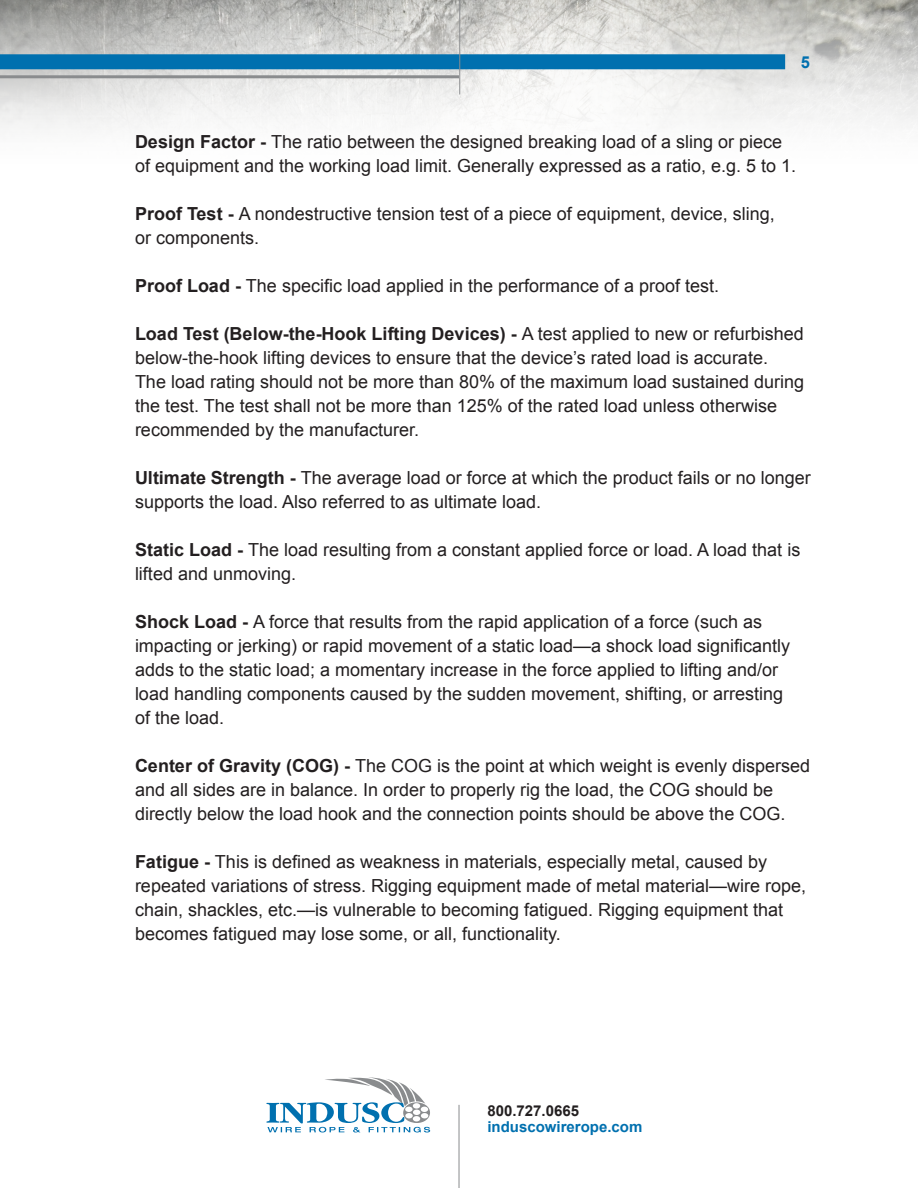
<style>
.page{position:relative;width:918px;height:1188px;background:#fff}
.page>*{position:absolute;margin:0;border:0;box-sizing:border-box;transform-origin:0 0}
.t1{font:18px/24px "Arial";color:#231f20}
.t2{font:700 16.5px "Arial";color:#0070af}
.t3{font:700 15px "Arial";color:#0070af}
.t4{font:700 15px "Arial";color:#231f20}
.s1{font-weight:700}
</style>
<div class="page">
<svg style="left:266px;top:1077px;width:164px;height:56px"></svg>
<img style="left:0;top:0;width:918px;height:130px">
<hr style="left:459px;top:1105px;width:1px;height:83px;background:#8a8c8e">
<div style="left:0;top:54px;width:785px;height:15px;background:#0070af"></div>
<hr style="left:0;top:75px;width:459px;height:3px;background:#8a8c8e">
<hr style="left:459px;top:0;width:1px;height:94px;background:#8a8c8e">
<p class="t2" style="left:801px;top:52px;width:11px">5</p>
<p class="t1" style="left:135px;top:130px;width:649px"><span class="s1">Design Factor -</span> The ratio between the designed breaking load of a sling or piece</p>
<p class="t1" style="left:135px;top:154px;width:663px">of equipment and the working load limit. Generally expressed as a ratio, e.g. 5 to 1.</p>
<p class="t1" style="left:135px;top:202px;width:641px"><span class="s1">Proof Test -</span> A nondestructive tension test of a piece of equipment, device, sling,</p>
<p class="t1" style="left:135px;top:226px;width:126px">or components.</p>
<p class="t1" style="left:135px;top:274px;width:586px"><span class="s1">Proof Load -</span> The specific load applied in the performance of a proof test.</p>
<p class="t1" style="left:135px;top:322px;width:670px"><span class="s1">Load Test (Below-the-Hook Lifting Devices) -</span> A test applied to new or refurbished below-the-hook lifting devices to ensure that the device’s rated load is accurate.</p>
<p class="t1" style="left:135px;top:370px;width:671px">The load rating should not be more than 80% of the maximum load sustained during the test. The test shall not be more than 125% of the rated load unless otherwise recommended by the manufacturer.</p>
<p class="t1" style="left:135px;top:466px;width:677px"><span class="s1">Ultimate Strength -</span> The average load or force at which the product fails or no longer supports the load. Also referred to as ultimate load.</p>
<p class="t1" style="left:135px;top:538px;width:667px"><span class="s1">Static Load -</span> The load resulting from a constant applied force or load. A load that is lifted and unmoving.</p>
<p class="t1" style="left:135px;top:610px;width:657px"><span class="s1">Shock Load -</span> A force that results from the rapid application of a force (such as impacting or jerking) or rapid movement of a static load—a shock load significantly adds to the static load; a momentary increase in the force applied to lifting and/or load handling components caused by the sudden movement, shifting, or arresting</p>
<p class="t1" style="left:135px;top:706px;width:91px">of the load.</p>
<p class="t1" style="left:135px;top:754px;width:677px"><span class="s1">Center of Gravity (COG) -</span> The COG is the point at which weight is evenly dispersed and all sides are in balance. In order to properly rig the load, the COG should be directly below the load hook and the connection points should be above the COG.</p>
<p class="t1" style="left:135px;top:850px;width:673px"><span class="s1">Fatigue -</span> This is defined as weakness in materials, especially metal, caused by repeated variations of stress. Rigging equipment made of metal material—wire rope, chain, shackles, etc.—is vulnerable to becoming fatigued. Rigging equipment that becomes fatigued may lose some, or all, functionality.</p>
<p class="t4" style="left:487px;top:1101px;width:93px">800.727.0665</p>
<p class="t3" style="left:487px;top:1117px;width:157px">induscowirerope.com</p>
</div>
